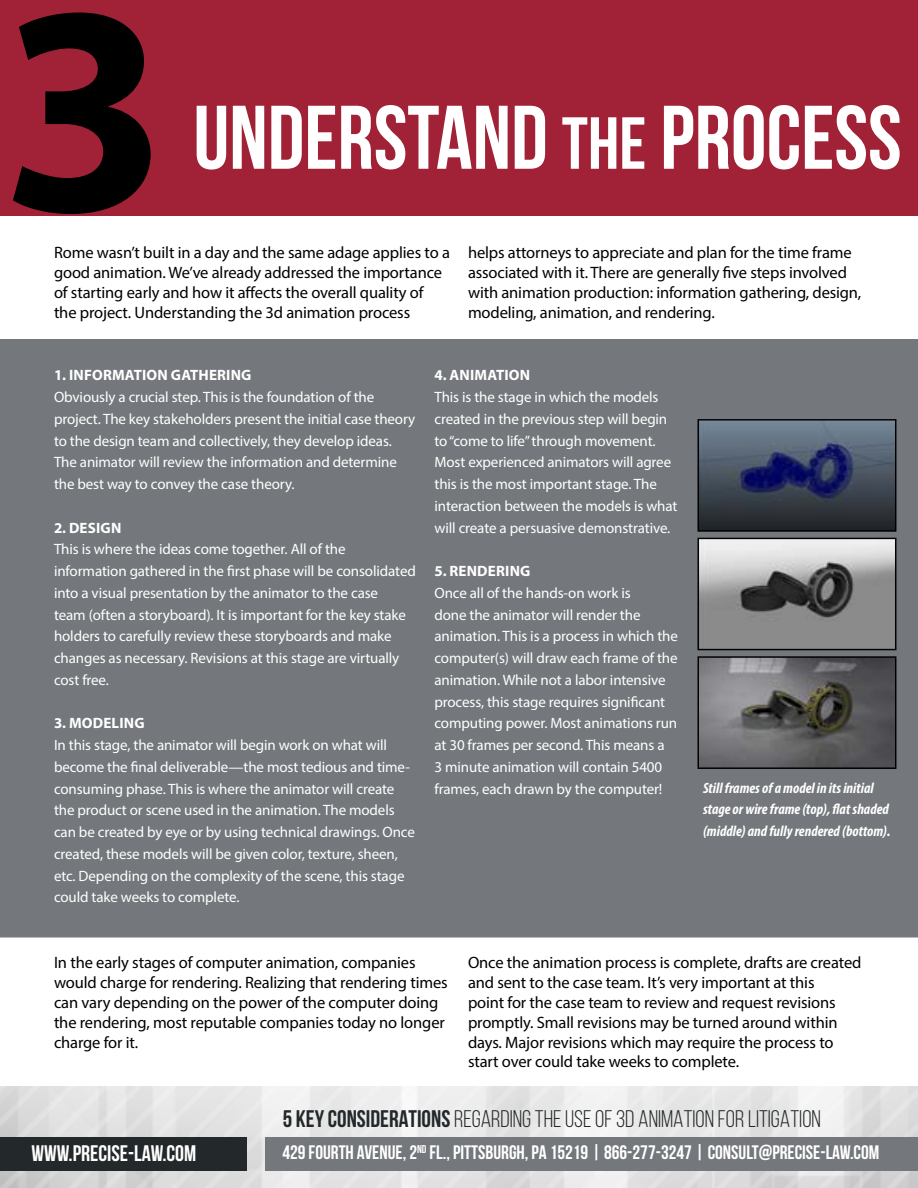
<style>
.page{position:relative;width:918px;height:1188px;background:#fff}
.page>*{position:absolute;margin:0;border:0;box-sizing:border-box;transform-origin:0 0}
.t1{font:700 300px "Myriad Pro";color:#000}
.t2{font:700 90px "Bebas Neue";color:#fff}
.t3{font:24px "Bebas Neue";color:#23282a}
.t4{font:700 22.5px "Bebas Neue";color:#fff}
.t5{font:700 19.5px "Bebas Neue";color:#fff}
.t6{font:16.5px/19.8px "Myriad Pro";letter-spacing:-.01em;color:#000}
.t7{font:15px/21.8px "Myriad Pro";letter-spacing:-.01em;color:#fff}
.t8{font:italic 700 condensed 15px/21.8px "Myriad Pro";color:#fff}
.t9{font:700 15px "Myriad Pro";letter-spacing:.01em;color:#fff}
.s1{font-size:73.5px}
.s2{font-weight:700}
</style>
<div class="page">
<div style="left:265px;top:1137px;width:653px;height:34px;background:#74777b"></div>
<div style="left:0;top:1137px;width:247px;height:34px;background:#23282a"></div>
<div style="left:0;top:0;width:918px;height:216px;background:#a12236"></div>
<div style="left:0;top:339px;width:918px;height:599px;background:#74777b"></div>
<img style="left:699px;top:421px;width:195px;height:109px">
<div style="left:697px;top:419px;width:199px;height:113px;border:1px solid #000"></div>
<img style="left:699px;top:540px;width:195px;height:108px">
<div style="left:697px;top:538px;width:199px;height:112px;border:1px solid #000"></div>
<img style="left:699px;top:658px;width:195px;height:109px">
<div style="left:697px;top:656px;width:199px;height:113px;border:1px solid #000"></div>
<h1 class="t1" style="left:2px;top:-86px;width:168px">3</h1>
<h2 class="t2" style="left:194px;top:88px;width:710px">UNDERSTAND <span class="s1">THE</span> PROCESS</h2>
<p class="t6" style="left:54px;top:243px;width:398px">Rome wasn’t built in a day and the same adage applies to a good animation. We’ve already addressed the importance of starting early and how it affects the overall quality of the project. Understanding the 3d animation process</p>
<p class="t6" style="left:468px;top:243px;width:395px">helps attorneys to appreciate and plan for the time frame associated with it. There are generally five steps involved with animation production: information gathering, design, modeling, animation, and rendering.</p>
<p class="t9" style="left:54px;top:365px;width:199px">1. INFORMATION GATHERING</p>
<p class="t7" style="left:54px;top:386px;width:363px">Obviously a crucial step. This is the foundation of the project. The key stakeholders present the initial case theory to the design team and collectively, they develop ideas.<br>The animator will review the information and determine the best way to convey the case theory.</p>
<p class="t9" style="left:54px;top:518px;width:69px">2. DESIGN</p>
<p class="t7" style="left:54px;top:538px;width:363px">This is where the ideas come together. All of the information gathered in the first phase will be consolidated into a visual presentation by the animator to the case<br>team (often a storyboard). It is important for the key stake holders to carefully review these storyboards and make changes as necessary. Revisions at this stage are virtually cost free.</p>
<p class="t9" style="left:54px;top:713px;width:92px">3. MODELING</p>
<p class="t7" style="left:54px;top:734px;width:362px">In this stage, the animator will begin work on what will become the final deliverable—the most tedious and time&shy;consuming phase. This is where the animator will create the product or scene used in the animation. The models can be created by eye or by using technical drawings. Once created, these models will be given color, texture, sheen, etc. Depending on the complexity of the scene, this stage could take weeks to complete.</p>
<p class="t9" style="left:434px;top:365px;width:97px">4. ANIMATION</p>
<p class="t7" style="left:434px;top:386px;width:244px">This is the stage in which the models created in the previous step will begin to “come to life” through movement.<br>Most experienced animators will agree this is the most important stage. The interaction between the models is what will create a persuasive demonstrative.</p>
<p class="t9" style="left:434px;top:561px;width:97px">5. RENDERING</p>
<p class="t7" style="left:434px;top:582px;width:245px">Once all of the hands-on work is<br>done the animator will render the animation. This is a process in which the computer(s) will draw each frame of the animation. While not a labor intensive process, this stage requires significant computing power. Most animations run at 30 frames per second. This means a<br>3 minute animation will contain 5400 frames, each drawn by the computer!</p>
<p class="t8" style="left:703px;top:777px;width:189px">Still frames of a model in its initial stage or wire frame (top), flat shaded (middle) and fully rendered (bottom).</p>
<p class="t6" style="left:54px;top:953px;width:395px">In the early stages of computer animation, companies would charge for rendering. Realizing that rendering times can vary depending on the power of the computer doing the rendering, most reputable companies today no longer charge for it.</p>
<p class="t6" style="left:468px;top:953px;width:395px">Once the animation process is complete, drafts are created and sent to the case team. It’s very important at this<br>point for the case team to review and request revisions promptly. Small revisions may be turned around within days. Major revisions which may require the process to start over could take weeks to complete.</p>
<h3 class="t3" style="left:283px;top:1105px;width:540px"><span class="s2">5 KEY CONSIDERATIONS</span> REGARDING THE USE OF 3D ANIMATION FOR LITIGATION</h3>
<h3 class="t4" style="left:32px;top:1141px;width:166px">WWW.PRECISE-LAW.COM</h3>
<h3 class="t5" style="left:282px;top:1142px;width:598px">429 FOURTH AVENUE, 2<sup>ND</sup> FL., PITTSBURGH, PA 15219 | 866-277-3247 | CONSULT@PRECISE-LAW.COM</h3>
</div>
